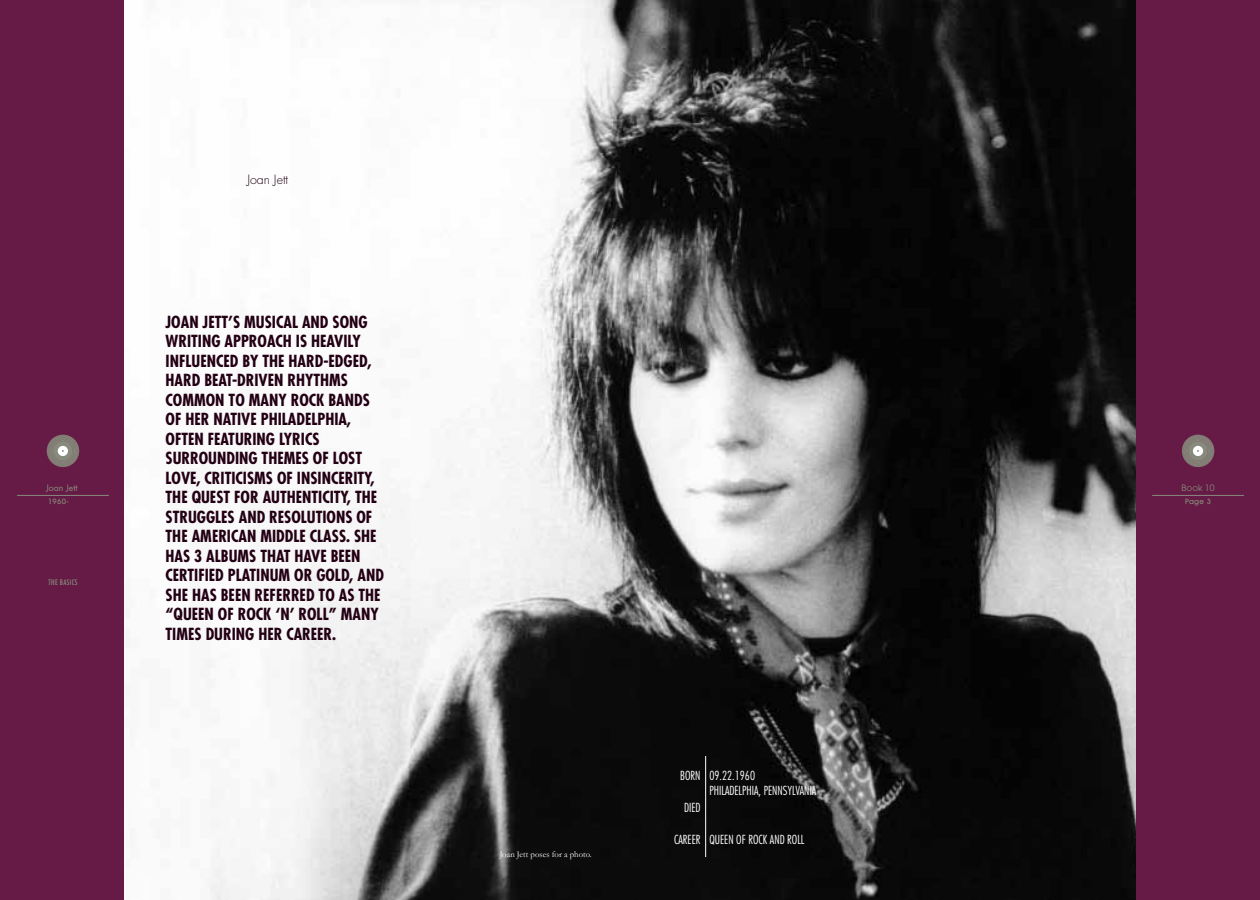
<style>
.page{position:relative;width:1260px;height:900px;background:#fff}
.page>*{position:absolute;margin:0;border:0;box-sizing:border-box;transform-origin:0 0}
.t1{font:700 condensed 16.25px/19.5px "Futura";color:#230013}
.t2{font:300 12.5px "Futura";color:#230013}
.t3{font:300 condensed 12.25px/14.6px "Futura";color:#fff}
.t4{font:8.75px "Garamond";color:#fff}
.t5{font:8.75px "Futura";color:#878a7c}
.t6{font:8.75px "Avant Garde";color:#878a7c}
.t7{font:500 7.5px "Avant Garde IT Cby BT";letter-spacing:.04em;color:#878a7c}
.t8{font:condensed 7.5px "Futura";letter-spacing:.04em;color:#878a7c}
.s1{color:#651b45}
</style>
<div class="page">
<img style="left:206px;top:0;width:930px;height:900px">
<div style="left:0;top:0;width:124px;height:900px;background:#651b45"></div>
<div style="left:1136px;top:0;width:124px;height:900px;background:#651b45"></div>
<hr style="left:705px;top:756px;width:1px;height:101px;background:#fff">
<svg style="left:47px;top:435px;width:32px;height:32px"></svg>
<hr style="left:17px;top:495px;width:92px;height:1px;background:#878a7c">
<hr style="left:1152px;top:495px;width:92px;height:1px;background:#878a7c">
<svg style="left:1183px;top:435px;width:31px;height:32px"></svg>
<p class="t5" style="left:46px;top:482px;width:33px">Joan Jett</p>
<p class="t7" style="left:48px;top:497px;width:29px">1960-<span class="s1">m</span></p>
<p class="t8" style="left:49px;top:577px;width:30px">THE BASICS</p>
<p class="t2" style="left:247px;top:172px;width:42px">Joan Jett</p>
<p class="t1" style="left:166px;top:312px;width:220px">JOAN JETT’S MUSICAL AND SONG<br>WRITING APPROACH IS HEAVILY<br>INFLUENCED BY THE HARD-EDGED,<br>HARD BEAT-DRIVEN RHYTHMS<br>COMMON TO MANY ROCK BANDS<br>OF HER NATIVE PHILADELPHIA,<br>OFTEN FEATURING LYRICS<br>SURROUNDING THEMES OF LOST<br>LOVE, CRITICISMS OF INSINCERITY,<br>THE QUEST FOR AUTHENTICITY, THE<br>STRUGGLES AND RESOLUTIONS OF<br>THE AMERICAN MIDDLE CLASS. SHE<br>HAS 3 ALBUMS THAT HAVE BEEN<br>CERTIFIED PLATINUM OR GOLD, AND<br>SHE HAS BEEN REFERRED TO AS THE “QUEEN OF ROCK ‘N’ ROLL” MANY<br>TIMES DURING HER CAREER.</p>
<p class="t4" style="left:500px;top:849px;width:94px">Joan Jett poses for a photo.</p>
<p class="t3" style="left:680px;top:768px;width:22px">BORN</p>
<p class="t3" style="left:684px;top:800px;width:18px">DIED</p>
<p class="t3" style="left:674px;top:832px;width:28px">CAREER</p>
<p class="t3" style="left:710px;top:768px;width:108px">09.22.1960<br>PHILADELPHIA, PENNSYLVANIA</p>
<p class="t3" style="left:710px;top:832px;width:97px">QUEEN OF ROCK AND ROLL</p>
<p class="t6" style="left:1182px;top:483px;width:34px">Book 10</p>
<p class="t7" style="left:1185px;top:497px;width:27px">Page 3</p>
</div>
